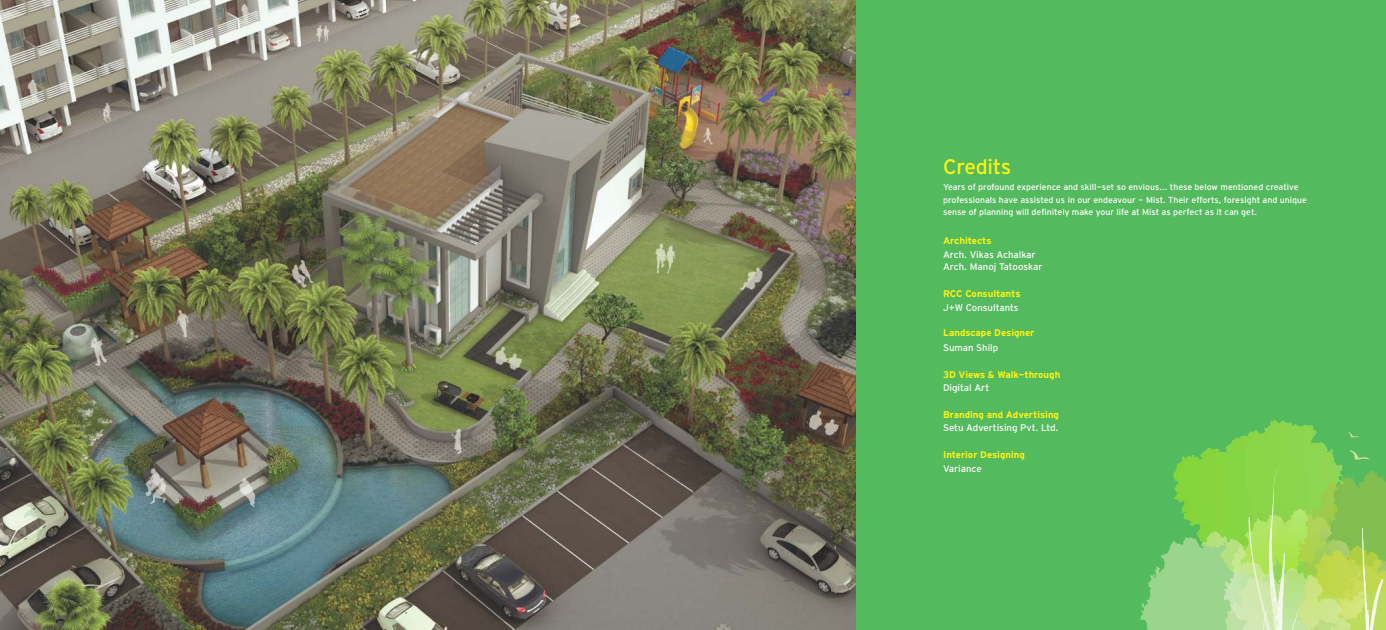
<style>
.page{position:relative;width:1386px;height:630px;background:#fff}
.page>*{position:absolute;margin:0;border:0;box-sizing:border-box;transform-origin:0 0}
.t1{font:21px "Interstate Mono";letter-spacing:-.015em;color:#fff212}
.t2{font:9.62px/11.8px "Interstate Mono";color:#fff}
.t3{font:700 9.62px "Interstate Mono";color:#fff212}
.t4{font:8.75px/12.6px "Interstate Mono";color:#fff}
</style>
<div class="page">
<img style="left:0;top:0;width:693px;height:630px">
<svg style="left:693px;top:0;width:693px;height:630px;background:#5ea55a"></svg>
<img style="left:1173px;top:455px;width:164px;height:112px">
<img style="left:1305px;top:471px;width:81px;height:74px">
<svg style="left:1350px;top:450px;width:19px;height:10px"></svg>
<img style="left:1304px;top:545px;width:82px;height:85px">
<img style="left:1362px;top:527px;width:22px;height:103px">
<img style="left:1299px;top:567px;width:59px;height:63px">
<svg style="left:1348px;top:432px;width:11px;height:6px"></svg>
<img style="left:1249px;top:465px;width:50px;height:165px">
<img style="left:1148px;top:531px;width:132px;height:99px">
<h1 class="t1" style="left:943px;top:158px;width:70px">Credits</h1>
<p class="t4" style="left:943px;top:182px;width:365px">Years of profound experience and skill-set so envious... these below mentioned creative professionals have assisted us in our endeavour - Mist. Their efforts, foresight and unique sense of planning will definitely make your life at Mist as perfect as it can get.</p>
<p class="t3" style="left:943px;top:237px;width:50px">Architects</p>
<p class="t2" style="left:943px;top:250px;width:101px">Arch. Vikas Achalkar<br>Arch. Manoj Tatooskar</p>
<p class="t3" style="left:943px;top:290px;width:79px">RCC Consultants</p>
<p class="t2" style="left:943px;top:303px;width:77px">J+W Consultants</p>
<p class="t3" style="left:943px;top:329px;width:93px">Landscape Designer</p>
<p class="t2" style="left:943px;top:342px;width:57px">Suman Shilp</p>
<p class="t3" style="left:943px;top:371px;width:119px">3D Views &amp; Walk-through</p>
<p class="t2" style="left:943px;top:383px;width:48px">Digital Art</p>
<p class="t3" style="left:943px;top:411px;width:117px">Branding and Advertising</p>
<p class="t2" style="left:943px;top:423px;width:117px">Setu Advertising Pvt. Ltd.</p>
<p class="t3" style="left:943px;top:451px;width:83px">Interior Designing</p>
<p class="t2" style="left:943px;top:463px;width:40px">Variance</p>
</div>
